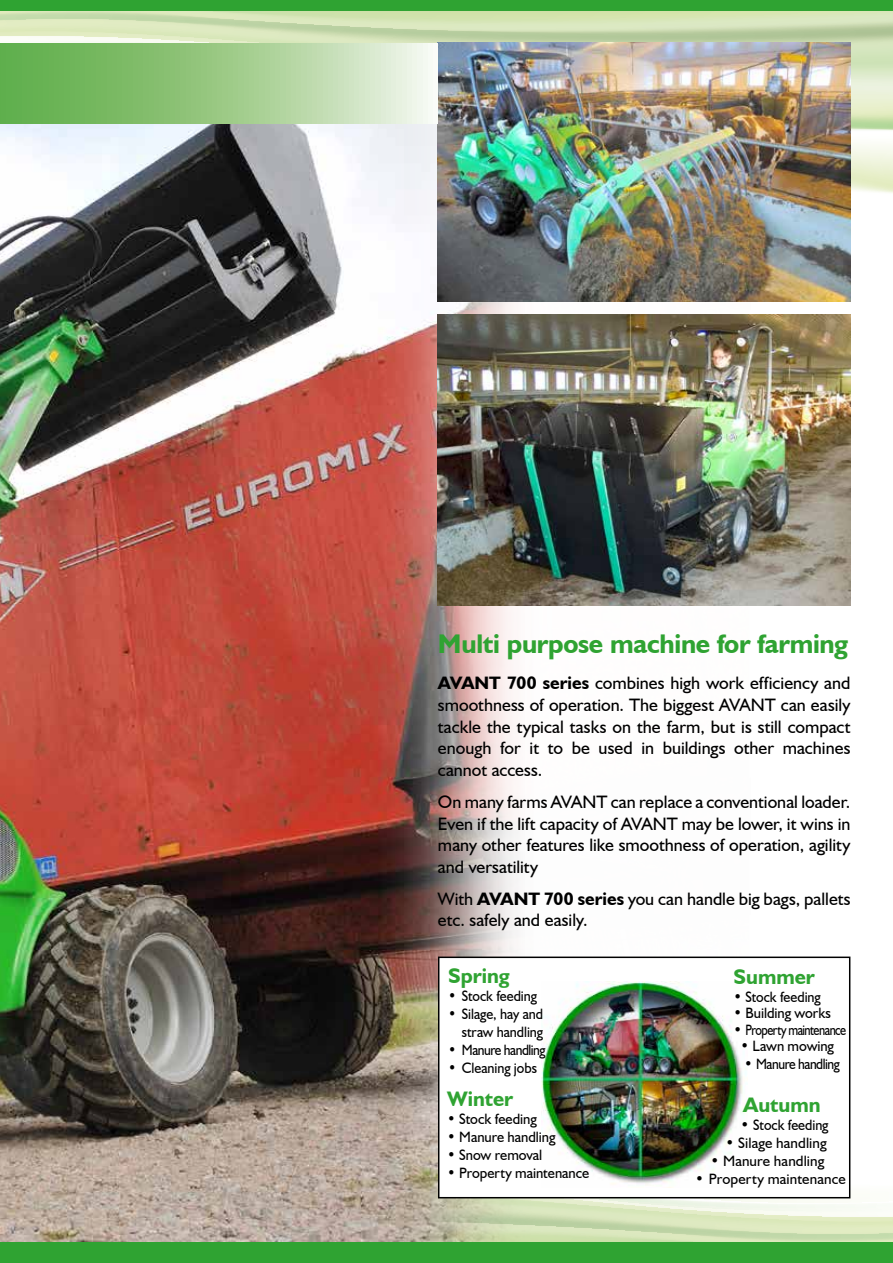
<style>
.page{position:relative;width:893px;height:1263px;background:#fff}
.page>*{position:absolute;margin:0;border:0;box-sizing:border-box;transform-origin:0 0}
.t1{font:700 27px "Humanist 521 BT";letter-spacing:-.01em;color:#2fa332}
.t2{font:700 21px "Humanist 521 BT";color:#2fa332}
.t3{font:18px/21.6px "Humanist 521 BT";color:#000;text-align:justify}
.t4{font:15px "Humanist 521 BT";letter-spacing:-.005em;color:#000}
.t5{font:15px/18px "Humanist 521 BT";letter-spacing:-.005em;color:#000;text-align:right;scale:.94 1}
.t6{font:15px "Humanist 521 BT";letter-spacing:-.04em;color:#000}
.t7{font:15px "Humanist 521 BT";letter-spacing:-.035em;color:#000;scale:.94 1}
.t8{font:15px "Humanist 521 BT";letter-spacing:-.035em;color:#000}
.s1{font-weight:700}
</style>
<div class="page">
<svg style="left:750px;top:1054px;width:143px;height:188px"></svg>
<svg style="left:0;top:11px;width:893px;height:188px;background:#d3e1ba"></svg>
<div style="left:0;top:0;width:893px;height:11px;background:#2fa332"></div>
<img style="left:0;top:124px;width:750px;height:1118px">
<img style="left:438px;top:43px;width:412px;height:258px">
<img style="left:438px;top:315px;width:412px;height:290px">
<svg style="left:0;top:43px;width:438px;height:81px;background:#a0cc8e"></svg>
<div style="left:0;top:1242px;width:893px;height:21px;background:#2fa332"></div>
<div style="left:439px;top:957px;width:411px;height:241px;background:#fff"></div>
<div style="left:438px;top:956px;width:412px;height:242px;border:2px solid #000"></div>
<img style="left:542px;top:981px;width:204px;height:204px">
<h1 class="t1" style="left:438px;top:627px;width:412px">Multi purpose machine for farming</h1>
<p class="t3" style="left:438px;top:672px;width:414px"><span class="s1">AVANT 700 series</span> combines high work efficiency and smoothness of operation. The biggest AVANT can easily tackle the typical tasks on the farm, but is still compact enough for it to be used in buildings other machines cannot access.</p>
<p class="t3" style="left:438px;top:791px;width:414px">On many farms AVANT can replace a conventional loader.<br>Even if the lift capacity of AVANT may be lower, it wins in many other features like smoothness of operation, agility and versatility</p>
<p class="t3" style="left:438px;top:887px;width:414px">With <span class="s1">AVANT 700 series</span> you can handle big bags, pallets etc. safely and easily.</p>
<p class="t2" style="left:448px;top:962px;width:63px">Spring</p>
<p class="t5" style="left:448px;top:986px;width:96px">• Stock feeding</p>
<p class="t5" style="left:448px;top:1004px;width:102px">• Silage, hay and straw handling</p>
<p class="t7" style="left:448px;top:1040px;width:105px">• Manure handling</p>
<p class="t5" style="left:448px;top:1058px;width:96px">• Cleaning jobs</p>
<p class="t2" style="left:733px;top:963px;width:83px">Summer</p>
<p class="t4" style="left:733px;top:987px;width:89px">• Stock feeding</p>
<p class="t4" style="left:733px;top:1004px;width:99px">• Building works</p>
<p class="t6" style="left:733px;top:1020px;width:114px">• Property maintenance</p>
<p class="t4" style="left:741px;top:1037px;width:95px">• Lawn mowing</p>
<p class="t8" style="left:744px;top:1055px;width:97px">• Manure handling</p>
<p class="t2" style="left:743px;top:1092px;width:79px">Autumn</p>
<p class="t4" style="left:741px;top:1116px;width:89px">• Stock feeding</p>
<p class="t4" style="left:725px;top:1134px;width:103px">• Silage handling</p>
<p class="t4" style="left:710px;top:1152px;width:116px">• Manure handling</p>
<p class="t4" style="left:695px;top:1170px;width:152px">• Property maintenance</p>
<p class="t2" style="left:447px;top:1086px;width:68px">Winter</p>
<p class="t4" style="left:447px;top:1109px;width:91px">• Stock feeding</p>
<p class="t4" style="left:447px;top:1127px;width:110px">• Manure handling</p>
<p class="t4" style="left:447px;top:1145px;width:97px">• Snow removal</p>
<p class="t4" style="left:447px;top:1163px;width:144px">• Property maintenance</p>
</div>
